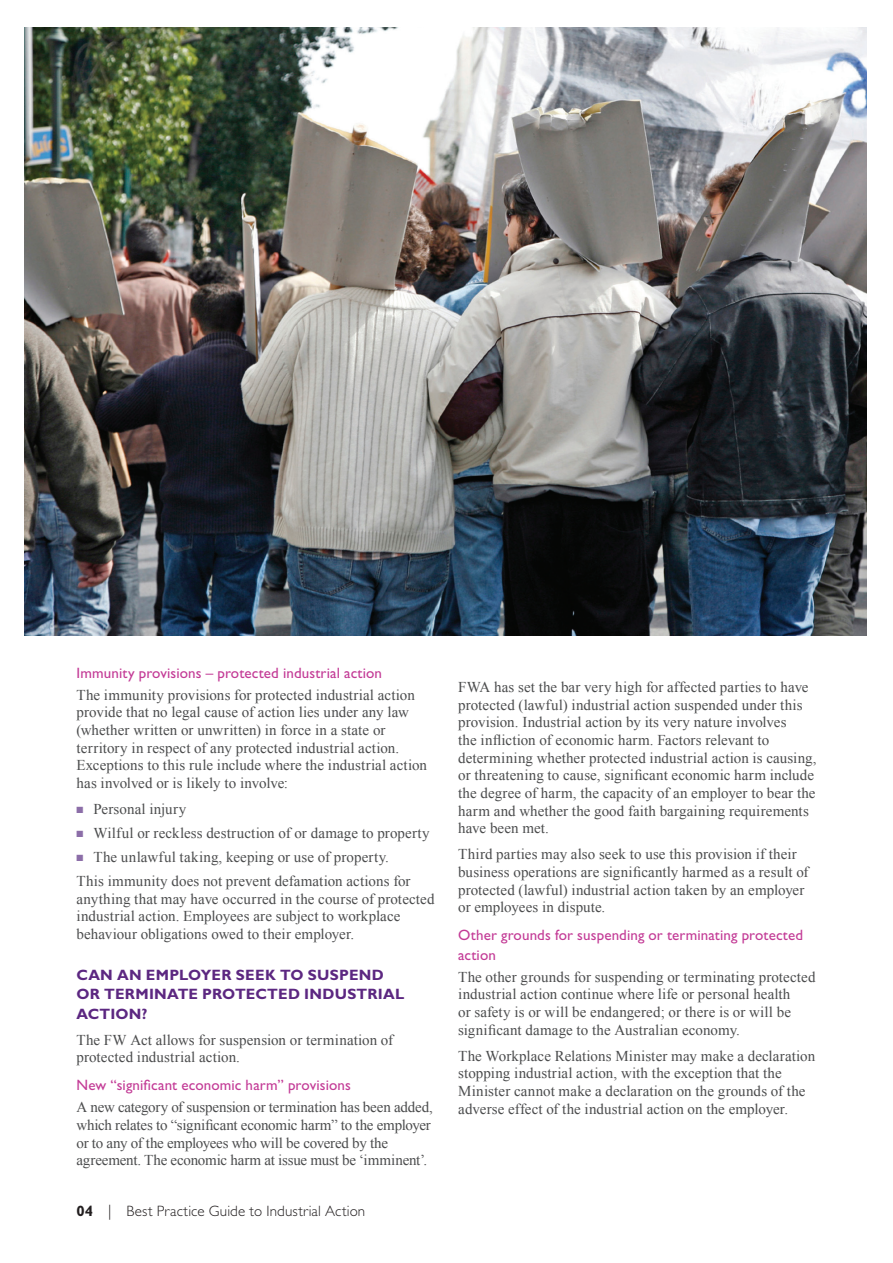
<style>
.page{position:relative;width:893px;height:1263px;background:#fff}
.page>*{position:absolute;margin:0;border:0;box-sizing:border-box;transform-origin:0 0}
.BODY_COPY{font:15px/17.7px "Times New Roman";letter-spacing:.005em;color:#4b4c4d}
.BODY_COPY-2{font:15px/17.7px "Times New Roman";letter-spacing:-.015em;color:#4b4c4d}
.SUB_SUB_HEADER{font:15px/19.5px "Gill Sans Std";letter-spacing:.01em;color:#c33b96}
.SUB-HEADER{font:700 15px/19.5px "Gill Sans Std";letter-spacing:.015em;color:#5c2781}
.t1{font:300 15px "Gill Sans Std";letter-spacing:.01em;color:#231f20}
.s1{color:#8c6ea8}
.s2{font-weight:700}
</style>
<div class="page">
<img style="left:24px;top:28px;width:842px;height:608px">
<p class="SUB_SUB_HEADER" style="left:77px;top:663px;width:307px">Immunity provisions – protected industrial action</p>
<p class="BODY_COPY" style="left:77px;top:686px;width:352px">The immunity provisions for protected industrial action provide that no legal cause of action lies under any law (whether written or unwritten) in force in a state or territory in respect of any protected industrial action.<br>Exceptions to this rule include where the industrial action has involved or is likely to involve:</p>
<p class="BODY_COPY" style="left:77px;top:800px;width:111px"><span class="s1">■</span> Personal injury</p>
<p class="BODY_COPY" style="left:77px;top:824px;width:355px"><span class="s1">■</span> Wilful or reckless destruction of or damage to property</p>
<p class="BODY_COPY" style="left:77px;top:848px;width:314px"><span class="s1">■</span> The unlawful taking, keeping or use of property.</p>
<p class="BODY_COPY" style="left:77px;top:872px;width:360px">This immunity does not prevent defamation actions for anything that may have occurred in the course of protected industrial action. Employees are subject to workplace behaviour obligations owed to their employer.</p>
<p class="SUB-HEADER" style="left:77px;top:965px;width:329px">CAN AN EMPLOYER SEEK TO SUSPEND<br>OR TERMINATE PROTECTED INDUSTRIAL<br>ACTION?</p>
<p class="BODY_COPY" style="left:77px;top:1031px;width:318px">The FW Act allows for suspension or termination of protected industrial action.</p>
<p class="SUB_SUB_HEADER" style="left:77px;top:1076px;width:276px">New “significant economic harm” provisions</p>
<p class="BODY_COPY-2" style="left:77px;top:1098px;width:358px">A new category of suspension or termination has been added, which relates to “significant economic harm” to the employer or to any of the employees who will be covered by the agreement. The economic harm at issue must be ‘imminent’.</p>
<p class="t1" style="left:77px;top:1202px;width:290px"><span class="s2">04</span> | Best Practice Guide to Industrial Action</p>
<p class="BODY_COPY" style="left:458px;top:678px;width:360px">FWA has set the bar very high for affected parties to have protected (lawful) industrial action suspended under this provision. Industrial action by its very nature involves<br>the infliction of economic harm. Factors relevant to determining whether protected industrial action is causing, or threatening to cause, significant economic harm include the degree of harm, the capacity of an employer to bear the harm and whether the good faith bargaining requirements have been met.</p>
<p class="BODY_COPY" style="left:458px;top:845px;width:352px">Third parties may also seek to use this provision if their business operations are significantly harmed as a result of protected (lawful) industrial action taken by an employer or employees in dispute.</p>
<p class="SUB_SUB_HEADER" style="left:458px;top:925px;width:346px">Other grounds for suspending or terminating protected action</p>
<p class="BODY_COPY" style="left:458px;top:967px;width:359px">The other grounds for suspending or terminating protected industrial action continue where life or personal health<br>or safety is or will be endangered; or there is or will be significant damage to the Australian economy.</p>
<p class="BODY_COPY" style="left:458px;top:1046px;width:358px">The Workplace Relations Minister may make a declaration stopping industrial action, with the exception that the Minister cannot make a declaration on the grounds of the adverse effect of the industrial action on the employer.</p>
</div>
